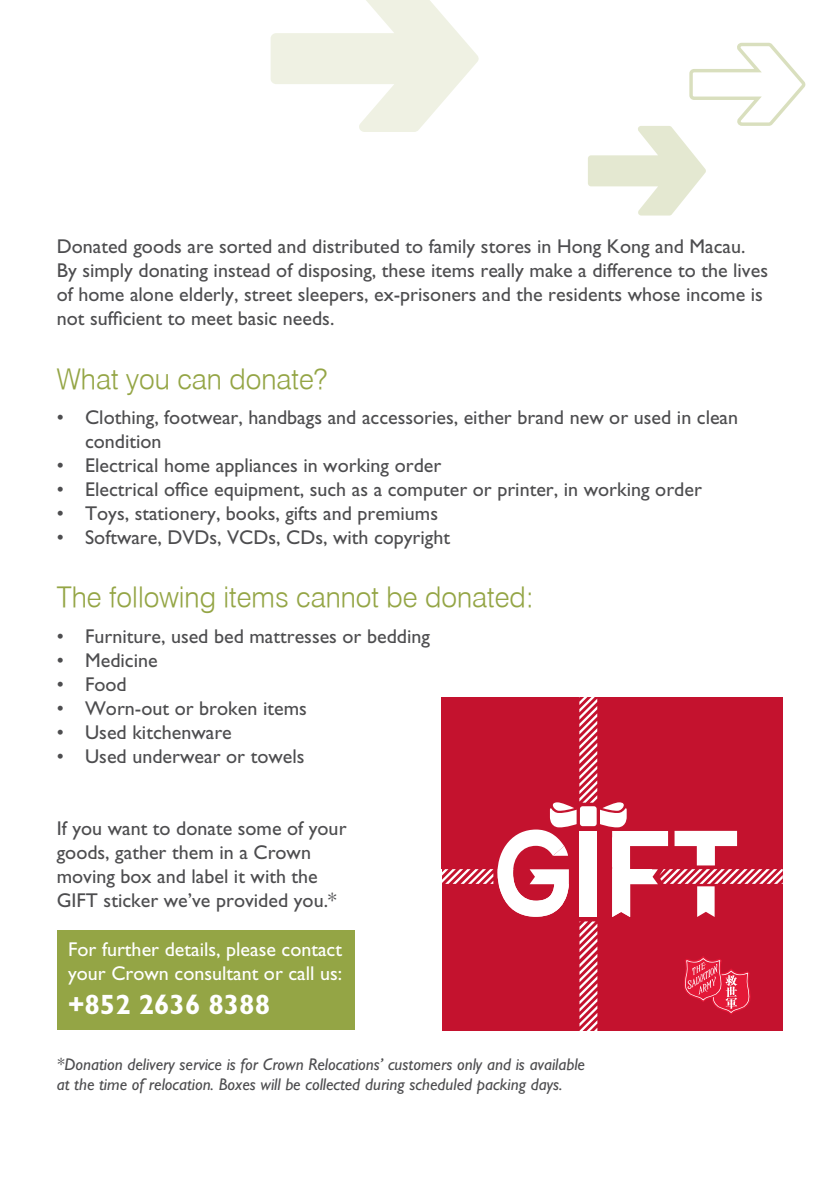
<style>
.page{position:relative;width:840px;height:1191px;background:#fff}
.page>*{position:absolute;margin:0;border:0;box-sizing:border-box;transform-origin:0 0}
.t1{font:28px "Swiss 721 Light BT";color:#94a545}
.t2{font:700 28px "Gill Sans";color:#fff}
.t3{font:20px/24px "Gill Sans";color:#4d4d4f}
.t4{font:20px/24px "Gill Sans";color:#fff}
.t5{font:italic 17px/20.4px "Gill Sans";color:#4d4d4f}
</style>
<div class="page">
<svg style="left:588px;top:42px;width:218px;height:173px"></svg>
<svg style="left:270px;top:0;width:208px;height:132px"></svg>
<div style="left:57px;top:930px;width:297px;height:100px;background:#94a545"></div>
<svg style="left:441px;top:697px;width:342px;height:334px;background:#cb2f48"></svg>
<p class="t3" style="left:57px;top:235px;width:712px">Donated goods are sorted and distributed to family stores in Hong Kong and Macau.<br>By simply donating instead of disposing, these items really make a difference to the lives of home alone elderly, street sleepers, ex-prisoners and the residents whose income is not sufficient to meet basic needs.</p>
<h1 class="t1" style="left:57px;top:361px;width:272px">What you can donate?</h1>
<p class="t3" style="left:85px;top:405px;width:654px;text-indent:-28px">• Clothing, footwear, handbags and accessories, either brand new or used in clean condition</p>
<p class="t3" style="left:57px;top:453px;width:386px">• Electrical home appliances in working order</p>
<p class="t3" style="left:57px;top:477px;width:646px">• Electrical office equipment, such as a computer or printer, in working order</p>
<p class="t3" style="left:57px;top:501px;width:382px">• Toys, stationery, books, gifts and premiums</p>
<p class="t3" style="left:57px;top:525px;width:395px">• Software, DVDs, VCDs, CDs, with copyright</p>
<h1 class="t1" style="left:57px;top:580px;width:478px">The following items cannot be donated:</h1>
<p class="t3" style="left:57px;top:624px;width:374px">• Furniture, used bed mattresses or bedding</p>
<p class="t3" style="left:57px;top:648px;width:102px">• Medicine</p>
<p class="t3" style="left:57px;top:672px;width:71px">• Food</p>
<p class="t3" style="left:57px;top:696px;width:251px">• Worn-out or broken items</p>
<p class="t3" style="left:57px;top:720px;width:176px">• Used kitchenware</p>
<p class="t3" style="left:57px;top:744px;width:249px">• Used underwear or towels</p>
<p class="t3" style="left:57px;top:816px;width:291px">If you want to donate some of your goods, gather them in a Crown moving box and label it with the<br>GIFT sticker we’ve provided you.*</p>
<p class="t4" style="left:68px;top:937px;width:275px">For further details, please contact your Crown consultant or call us:</p>
<h1 class="t2" style="left:68px;top:988px;width:203px">+852 2636 8388</h1>
<p class="t5" style="left:57px;top:1054px;width:529px">*Donation delivery service is for Crown Relocations’ customers only and is available at the time of relocation. Boxes will be collected during scheduled packing days.</p>
</div>
